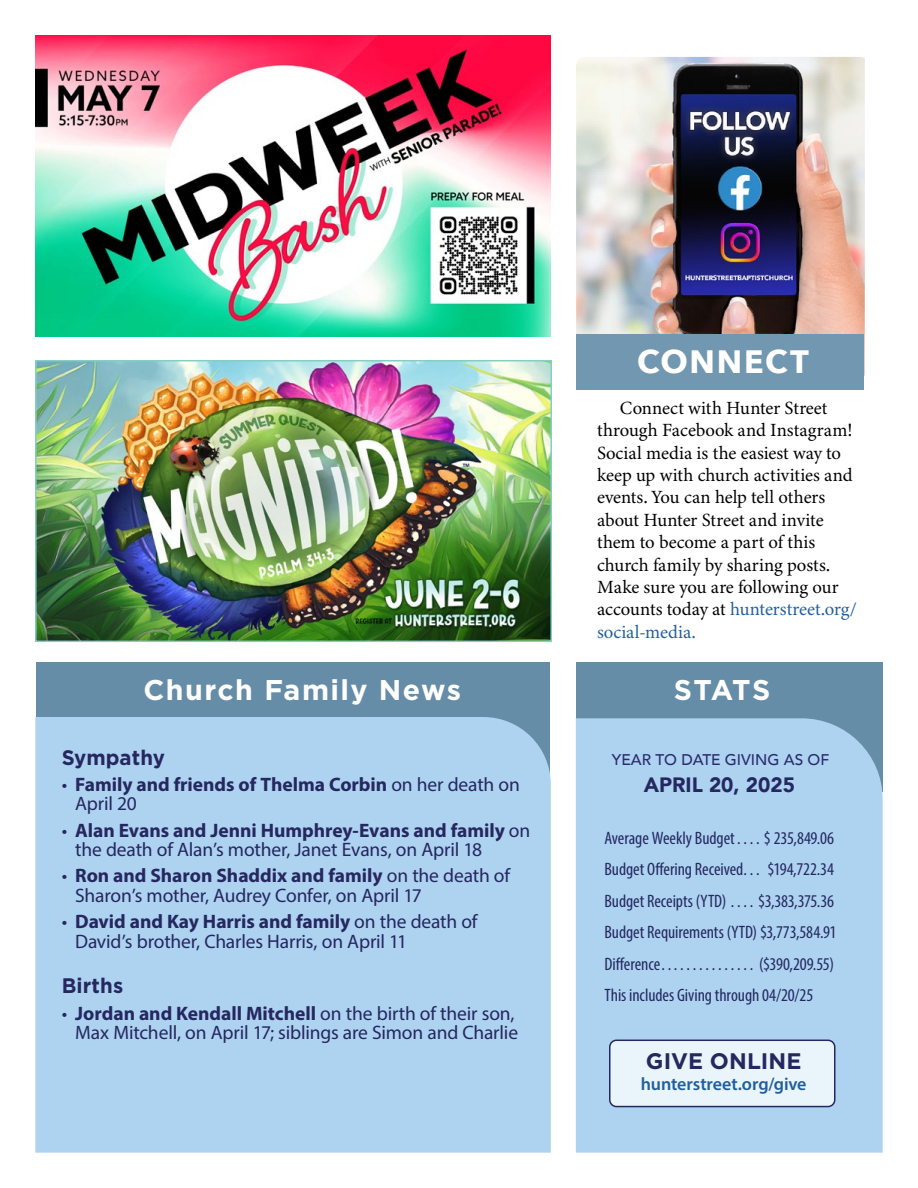
<style>
.page{position:relative;width:918px;height:1188px;background:#fff}
.page>*{position:absolute;margin:0;border:0;box-sizing:border-box;transform-origin:0 0}
.t1{font:700 32.25px "Avenir Next";letter-spacing:.05em;color:#fff}
.t2{font:700 28.5px "Gotham";letter-spacing:.045em;color:#fff}
.t3{font:700 22.5px "Gotham";letter-spacing:.005em;color:#25285f}
.t4{font:700 21px "Gotham";letter-spacing:.005em;color:#26275f}
.t5{font:900 20.7px "Avenir";color:#25285f}
.t6{font:19.5px/19.5px "Myriad Pro";letter-spacing:-.01em;color:#26275f}
.t7{font:700 19.5px/19.5px "Myriad Pro";color:#26275f}
.t8{font:18.6px/22.4px "Minion 3";color:#000}
.t9{font:condensed 18px/31.5px "Myriad Pro";letter-spacing:-.005em;color:#25285f}
.t10{font:600 18px "Myriad Pro";letter-spacing:-.005em;color:#215e9e}
.t11{font:500 15.45px "Avenir";color:#2c2b6d}
.s1{font-weight:400}
.s2{font-weight:700}
.s3{color:#215e9e}
</style>
<div class="page">
<div style="left:576px;top:663px;width:307px;height:129px;background:#658da7"></div>
<div style="left:36px;top:663px;width:513px;height:111px;background:#658da7"></div>
<div style="left:35px;top:717px;width:516px;height:436px;background:#add3f1"></div>
<div style="left:576px;top:718px;width:307px;height:435px;background:#add3f1"></div>
<div style="left:610px;top:1040px;width:225px;height:67px;background:#e9f5fa;border-radius:7px"></div>
<div style="left:609px;top:1040px;width:226px;height:67px;border:2px solid #26275f;border-radius:7px"></div>
<img style="left:35px;top:36px;width:516px;height:300px">
<img style="left:38px;top:363px;width:511px;height:276px">
<div style="left:35px;top:360px;width:517px;height:282px;border:2px solid #86cec3"></div>
<img style="left:576px;top:57px;width:289px;height:319px">
<div style="left:576px;top:335px;width:288px;height:55px;background:#7298b1"></div>
<h2 class="t2" style="left:144px;top:671px;width:319px">Church Family News</h2>
<p class="t4" style="left:62px;top:743px;width:105px">Sympathy</p>
<p class="t7" style="left:75px;top:774px;width:446px;text-indent:-13px"><span class="s1">•</span> Family and friends of Thelma Corbin <span class="s1">on her death on<br>April 20</span></p>
<p class="t6" style="left:75px;top:820px;width:457px;text-indent:-13px">• <span class="s2">Alan Evans and Jenni Humphrey-Evans and family</span> on the death of Alan’s mother, Janet Evans, on April 18</p>
<p class="t6" style="left:75px;top:866px;width:436px;text-indent:-13px">• <span class="s2">Ron and Sharon Shaddix and family</span> on the death of<br>Sharon’s mother, Audrey Confer, on April 17</p>
<p class="t6" style="left:75px;top:911px;width:404px;text-indent:-13px">• <span class="s2">David and Kay Harris and family</span> on the death of<br>David’s brother, Charles Harris, on April 11</p>
<p class="t4" style="left:62px;top:972px;width:63px">Births</p>
<p class="t6" style="left:62px;top:1003px;width:458px;text-align:right">• <span class="s2">Jordan and Kendall Mitchell</span> on the birth of their son,<br>Max Mitchell, on April 17; siblings are Simon and Charlie</p>
<h1 class="t1" style="left:637px;top:334px;width:173px">CONNECT</h1>
<p class="t8" style="left:597px;top:396px;width:261px;text-indent:23px">Connect with Hunter Street through Facebook and Instagram!<br>Social media is the easiest way to keep up with church activities and events. You can help tell others about Hunter Street and invite them to become a part of this church family by sharing posts.<br>Make sure you are following our accounts today at <span class="s3">hunterstreet.org/ social-media.</span></p>
<h2 class="t2" style="left:674px;top:671px;width:98px">STATS</h2>
<p class="t11" style="left:612px;top:746px;width:219px">YEAR TO DATE GIVING AS OF</p>
<p class="t5" style="left:644px;top:767px;width:153px">APRIL 20, 2025</p>
<p class="t9" style="left:604px;top:822px;width:234px">Average Weekly Budget . . . $ 235,849.06<br>Budget Offering Received. . . $194,722.34<br>Budget Receipts (YTD) . . . . $3,383,375.36<br>Budget Requirements (YTD) $3,773,584.91<br>Difference . . . . . . . . . . . . . . . ($390,209.55)<br>This includes Giving through 04/20/25</p>
<p class="t3" style="left:646px;top:1046px;width:157px">GIVE ONLINE</p>
<p class="t10" style="left:641px;top:1073px;width:167px">hunterstreet.org/give</p>
</div>
